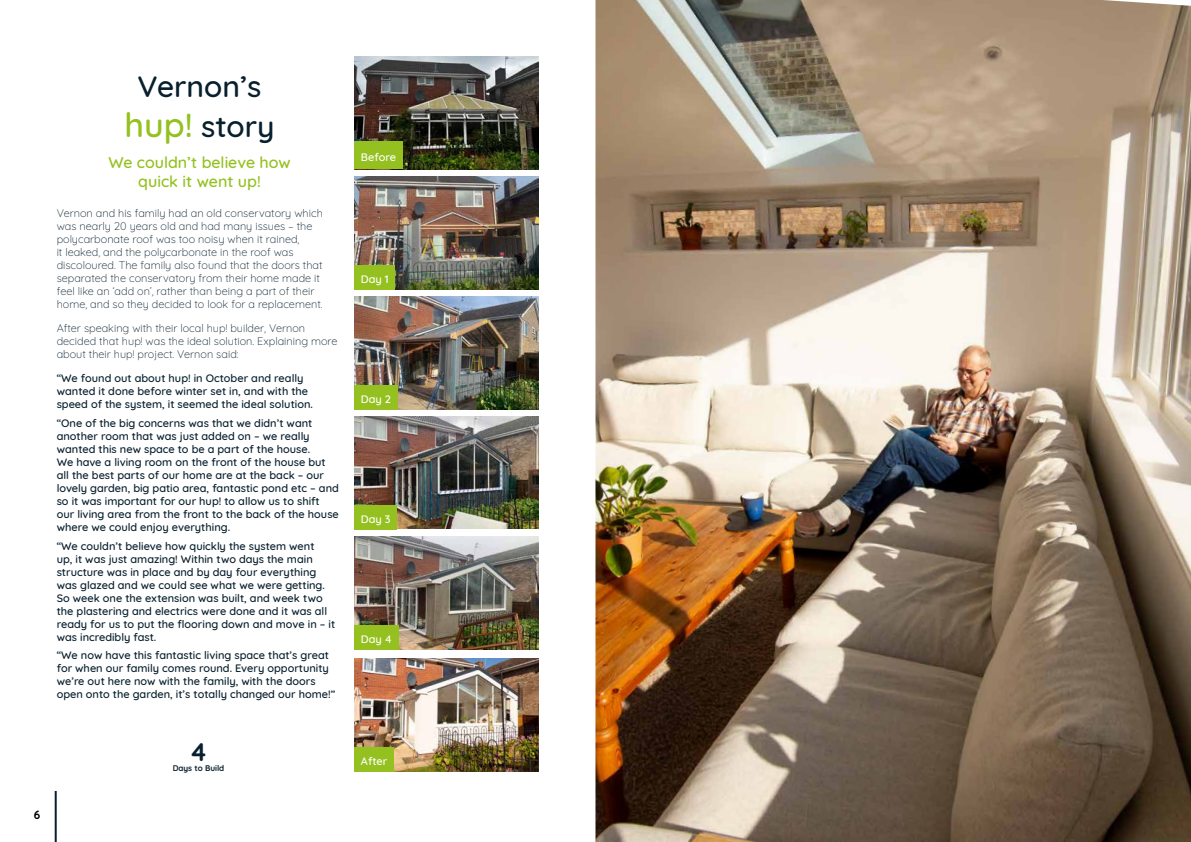
<style>
.page{position:relative;width:1191px;height:842px;background:#fff}
.page>*{position:absolute;margin:0;border:0;box-sizing:border-box;transform-origin:0 0}
.t1{font:500 30px/40.8px "Quicksand";color:#081f2d;text-align:center}
.t2{font:700 25.4px "Quicksand";color:#081f2d}
.t3{font:500 16px/19.2px "Quicksand";color:#94c11f;text-align:center}
.t4{font:700 12px "Quicksand";color:#000}
.t5{font:500 11px/13px "Quicksand";color:#081f2d}
.t6{font:300 11px/13px "Quicksand";color:#081f2d}
.t7{font:500 11px "Quicksand";color:#fff}
.t8{font:700 8.2px "Quicksand";letter-spacing:-.005em;color:#081f2d}
.s1{font-size:34px;color:#94c11f}
</style>
<div class="page">
<hr style="left:55px;top:791px;width:2px;height:51px;background:#081f2d">
<img style="left:595px;top:0;width:596px;height:842px">
<img style="left:354px;top:177px;width:185px;height:112px">
<div style="left:354px;top:265px;width:41px;height:24px;background:#94c11f"></div>
<img style="left:354px;top:297px;width:185px;height:112px">
<div style="left:354px;top:385px;width:43px;height:24px;background:#94c11f"></div>
<img style="left:354px;top:416px;width:185px;height:113px">
<div style="left:354px;top:505px;width:43px;height:24px;background:#94c11f"></div>
<img style="left:354px;top:537px;width:185px;height:112px">
<div style="left:354px;top:625px;width:44px;height:24px;background:#94c11f"></div>
<img style="left:354px;top:659px;width:185px;height:112px">
<img style="left:354px;top:57px;width:185px;height:112px">
<div style="left:354px;top:141px;width:48px;height:28px;background:#94c11f"></div>
<div style="left:354px;top:747px;width:40px;height:24px;background:#94c11f"></div>
<h1 class="t1" style="left:124px;top:68px;width:152px">Vernon’s <span class="s1">hup!</span> story</h1>
<h3 class="t3" style="left:108px;top:154px;width:184px">We couldn’t believe how quick it went up!</h3>
<p class="t6" style="left:57px;top:207px;width:268px">Vernon and his family had an old conservatory which was nearly 20 years old and had many issues – the polycarbonate roof was too noisy when it rained,<br>it leaked, and the polycarbonate in the roof was discoloured. The family also found that the doors that separated the conservatory from their home made it feel like an ‘add on’, rather than being a part of their home, and so they decided to look for a replacement.</p>
<p class="t6" style="left:57px;top:322px;width:282px">After speaking with their local hup! builder, Vernon decided that hup! was the ideal solution. Explaining more about their hup! project. Vernon said:</p>
<p class="t5" style="left:57px;top:373px;width:258px">“We found out about hup! in October and really wanted it done before winter set in, and with the speed of the system, it seemed the ideal solution.</p>
<p class="t5" style="left:57px;top:417px;width:284px">“One of the big concerns was that we didn’t want another room that was just added on – we really wanted this new space to be a part of the house.<br>We have a living room on the front of the house but all the best parts of our home are at the back – our lovely garden, big patio area, fantastic pond etc – and so it was important for our hup! to allow us to shift our living area from the front to the back of the house where we could enjoy everything.</p>
<p class="t5" style="left:57px;top:540px;width:280px">“We couldn’t believe how quickly the system went<br>up, it was just amazing! Within two days the main structure was in place and by day four everything was glazed and we could see what we were getting.<br>So week one the extension was built, and week two the plastering and electrics were done and it was all ready for us to put the flooring down and move in – it was incredibly fast.</p>
<p class="t5" style="left:57px;top:650px;width:280px">“We now have this fantastic living space that’s great for when our family comes round. Every opportunity we’re out here now with the family, with the doors open onto the garden, it’s totally changed our home!”</p>
<p class="t4" style="left:34px;top:810px;width:8px">6</p>
<h2 class="t2" style="left:189px;top:742px;width:20px">4</h2>
<p class="t8" style="left:173px;top:765px;width:53px">Days to Build</p>
<p class="t7" style="left:361px;top:153px;width:36px">Before</p>
<p class="t7" style="left:361px;top:274px;width:29px">Day 1</p>
<p class="t7" style="left:361px;top:395px;width:31px">Day 2</p>
<p class="t7" style="left:361px;top:515px;width:31px">Day 3</p>
<p class="t7" style="left:361px;top:634px;width:33px">Day 4</p>
<p class="t7" style="left:361px;top:756px;width:28px">After</p>
</div>
